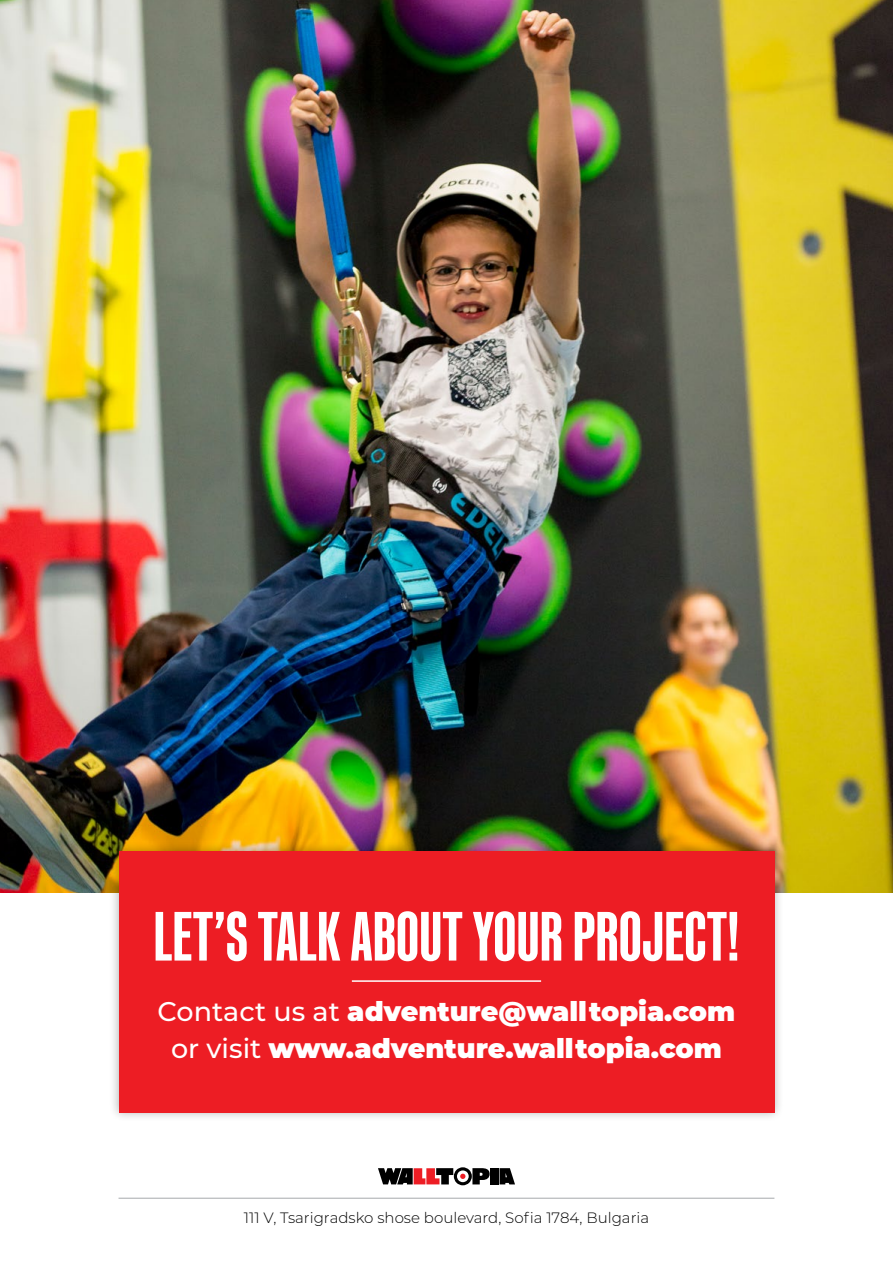
<style>
.page{position:relative;width:893px;height:1263px;background:#fff}
.page>*{position:absolute;margin:0;border:0;box-sizing:border-box;transform-origin:0 0}
.t1{font:700 70.5px "Kaneda Gothic";color:#fff}
.t2{font:900 27px/37.5px "Montserrat";color:#fff;text-align:center}
.t3{font:300 15px "Montserrat";color:#000}
.s1{font-weight:500}
</style>
<div class="page">
<img style="left:0;top:0;width:893px;height:893px">
<div style="left:109px;top:841px;width:676px;height:281px;background:#000;opacity:.3"></div>
<div style="left:119px;top:851px;width:655px;height:261px;background:#ed1d24"></div>
<hr style="left:352px;top:980px;width:189px;height:2px;background:#fff">
<div style="left:490px;top:1168px;width:8px;height:16px;background:#000"></div>
<svg style="left:499px;top:1168px;width:16px;height:16px"></svg>
<svg style="left:378px;top:1167px;width:112px;height:18px"></svg>
<hr style="left:119px;top:1198px;width:655px;height:1px;background:#a7a9ac">
<h1 class="t1" style="left:153px;top:897px;width:587px">LET’S TALK ABOUT YOUR PROJECT!</h1>
<p class="t2" style="left:158px;top:990px;width:579px"><span class="s1">Contact us at</span> adventure@walltopia.com <span class="s1">or visit</span> www.adventure.walltopia.com</p>
<p class="t3" style="left:244px;top:1207px;width:407px">111 V, Tsarigradsko shose boulevard, Sofia 1784, Bulgaria</p>
</div>
